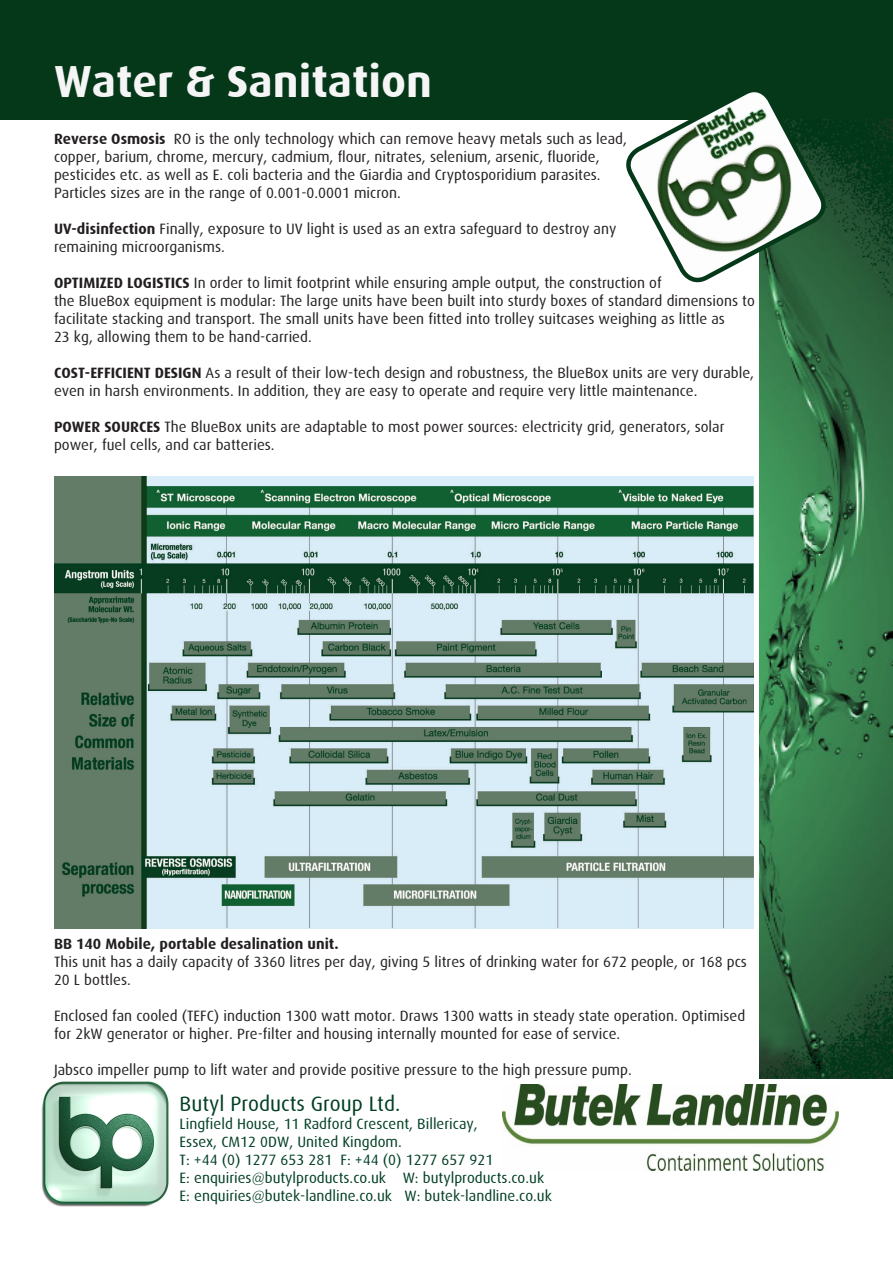
<style>
.page{position:relative;width:893px;height:1263px;background:#fff}
.page>*{position:absolute;margin:0;border:0;box-sizing:border-box;transform-origin:0 0}
.t1{font:700 45px "Dax";color:#f5f5f6}
.t2{font:21px "Dax";color:#003f23}
.t3{font:15px/18px "Dax";color:#231f20}
.t4{font:15px "Dax";color:#003f23}
.t5{font:700 15px "Dax";color:#231f20}
.s1{font-weight:700}
</style>
<div class="page">
<div style="left:0;top:0;width:893px;height:120px;background:#053719"></div>
<img style="left:759px;top:120px;width:134px;height:958px">
<svg style="left:626px;top:92px;width:203px;height:196px"></svg>
<img style="left:503px;top:1084px;width:336px;height:86px">
<img style="left:41px;top:1081px;width:128px;height:126px">
<img style="left:54px;top:476px;width:700px;height:452px">
<p class="t1" style="left:54px;top:56px;width:379px">Water &amp; Sanitation</p>
<p class="t3" style="left:54px;top:130px;width:575px"><span class="s1">Reverse Osmosis</span> RO is the only technology which can remove heavy metals such as lead,</p>
<p class="t3" style="left:54px;top:148px;width:547px">copper, barium, chrome, mercury, cadmium, flour, nitrates, selenium, arsenic, fluoride,</p>
<p class="t3" style="left:54px;top:166px;width:548px">pesticides etc. as well as E. coli bacteria and the Giardia and Cryptosporidium parasites.</p>
<p class="t3" style="left:54px;top:184px;width:348px">Particles sizes are in the range of 0.001-0.0001 micron.</p>
<p class="t3" style="left:54px;top:220px;width:564px"><span class="s1">UV-disinfection</span> Finally, exposure to UV light is used as an extra safeguard to destroy any</p>
<p class="t3" style="left:54px;top:238px;width:172px">remaining microorganisms.</p>
<p class="t3" style="left:54px;top:274px;width:609px"><span class="s1">OPTIMIZED LOGISTICS</span> In order to limit footprint while ensuring ample output, the construction of</p>
<p class="t3" style="left:54px;top:292px;width:702px">the BlueBox equipment is modular: The large units have been built into sturdy boxes of standard dimensions to facilitate stacking and transport. The small units have been fitted into trolley suitcases weighing as little as</p>
<p class="t3" style="left:54px;top:328px;width:259px">23 kg, allowing them to be hand-carried.</p>
<p class="t3" style="left:54px;top:364px;width:702px"><span class="s1">COST-EFFICIENT DESIGN</span> As a result of their low-tech design and robustness, the BlueBox units are very durable, even in harsh environments. In addition, they are easy to operate and require very little maintenance.</p>
<p class="t3" style="left:54px;top:418px;width:672px"><span class="s1">POWER SOURCES</span> The BlueBox units are adaptable to most power sources: electricity grid, generators, solar</p>
<p class="t3" style="left:54px;top:436px;width:222px">power, fuel cells, and car batteries.</p>
<p class="t5" style="left:54px;top:936px;width:286px">BB 140 Mobile, portable desalination unit.</p>
<p class="t3" style="left:54px;top:953px;width:694px">This unit has a daily capacity of 3360 litres per day, giving 5 litres of drinking water for 672 people, or 168 pcs<br>20 L bottles.</p>
<p class="t3" style="left:54px;top:1007px;width:693px">Enclosed fan cooled (TEFC) induction 1300 watt motor. Draws 1300 watts in steady state operation. Optimised for 2kW generator or higher. Pre-filter and housing internally mounted for ease of service.</p>
<p class="t3" style="left:54px;top:1061px;width:579px">Jabsco impeller pump to lift water and provide positive pressure to the high pressure pump.</p>
<p class="t2" style="left:180px;top:1092px;width:222px">Butyl Products Group Ltd.</p>
<p class="t4" style="left:180px;top:1116px;width:300px">Lingfield House, 11 Radford Crescent, Billericay,</p>
<p class="t4" style="left:180px;top:1134px;width:224px">Essex, CM12 0DW, United Kingdom.</p>
<p class="t4" style="left:180px;top:1152px;width:315px">T: +44 (0) 1277 653 281 F: +44 (0) 1277 657 921</p>
<p class="t4" style="left:180px;top:1170px;width:366px">E: enquiries@butylproducts.co.uk W: butylproducts.co.uk</p>
<p class="t4" style="left:180px;top:1188px;width:374px">E: enquiries@butek-landline.co.uk W: butek-landline.co.uk</p>
</div>
